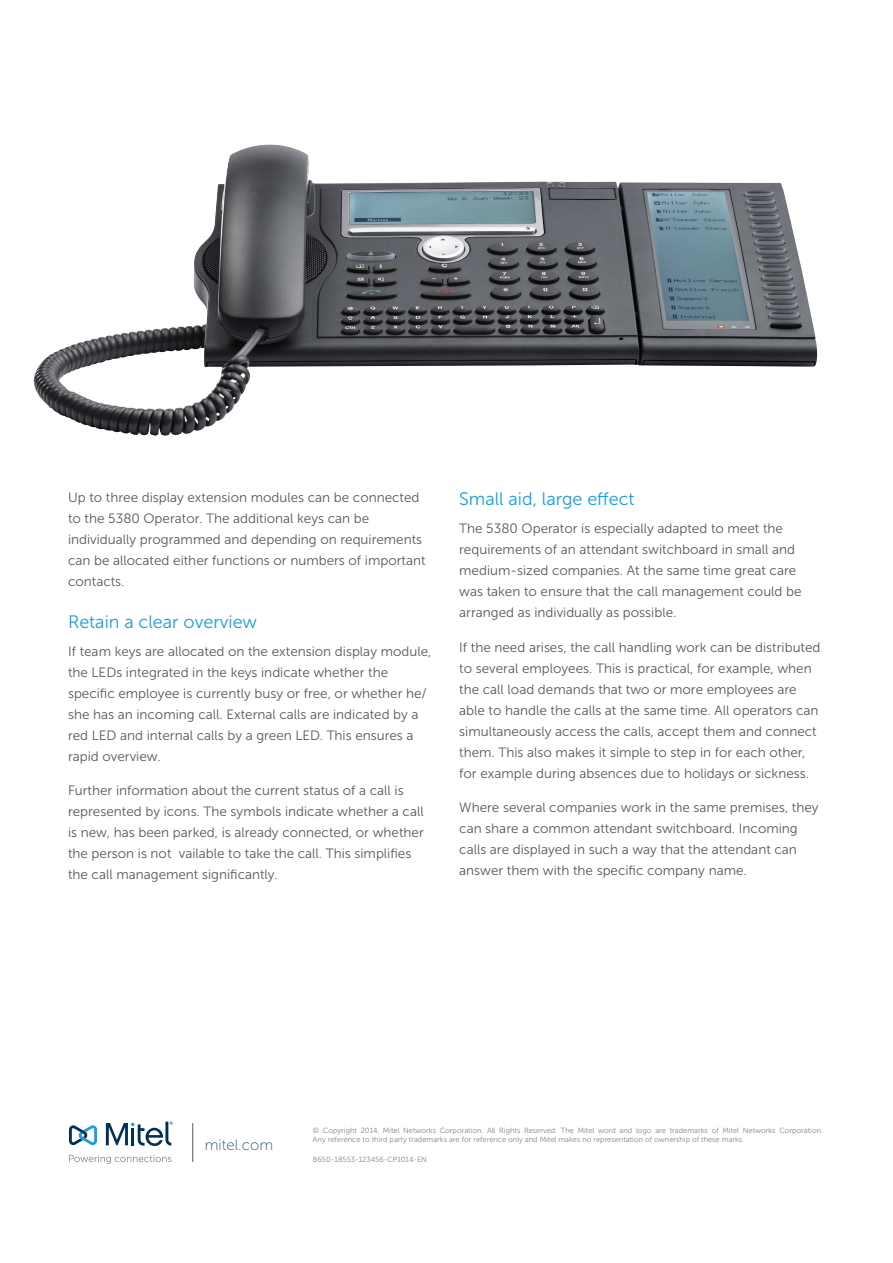
<style>
.page{position:relative;width:893px;height:1263px;background:#fff}
.page>*{position:absolute;margin:0;border:0;box-sizing:border-box;transform-origin:0 0}
.Body_subhead_1{font:18px "Museo Sans 300";color:#199eda}
.body{font:15px "Museo Sans 100";color:#204e75}
.body_text{font:13.5px/21px "Museo Sans 300";color:#57585a}
.body-2{font:7.5px/9px "Museo Sans 300";color:#808285}
</style>
<div class="page">
<img style="left:33px;top:148px;width:785px;height:288px">
<svg style="left:69px;top:1155px;width:102px;height:9px"></svg>
<svg style="left:69px;top:1125px;width:28px;height:20px"></svg>
<svg style="left:106px;top:1121px;width:67px;height:25px"></svg>
<hr style="left:192px;top:1123px;width:1px;height:39px;background:#57585a">
<p class="body_text" style="left:68px;top:487px;width:359px">Up to three display extension modules can be connected to the 5380 Operator. The additional keys can be individually programmed and depending on requirements can be allocated either functions or numbers of important contacts.</p>
<p class="Body_subhead_1" style="left:68px;top:612px;width:191px">Retain a clear overview</p>
<p class="body_text" style="left:68px;top:640px;width:365px">If team keys are allocated on the extension display module, the LEDs integrated in the keys indicate whether the specific employee is currently busy or free, or whether he/ she has an incoming call. External calls are indicated by a red LED and internal calls by a green LED. This ensures a rapid overview.</p>
<p class="body_text" style="left:68px;top:780px;width:357px">Further information about the current status of a call is represented by icons. The symbols indicate whether a call is new, has been parked, is already connected, or whether the person is not vailable to take the call. This simplifies the call management significantly.</p>
<p class="Body_subhead_1" style="left:459px;top:489px;width:177px">Small aid, large effect</p>
<p class="body_text" style="left:459px;top:518px;width:344px">The 5380 Operator is especially adapted to meet the requirements of an attendant switchboard in small and medium-sized companies. At the same time great care was taken to ensure that the call management could be arranged as individually as possible.</p>
<p class="body_text" style="left:459px;top:637px;width:363px">If the need arises, the call handling work can be distributed to several employees. This is practical, for example, when the call load demands that two or more employees are able to handle the calls at the same time. All operators can simultaneously access the calls, accept them and connect them. This also makes it simple to step in for each other, for example during absences due to holidays or sickness.</p>
<p class="body_text" style="left:459px;top:797px;width:361px">Where several companies work in the same premises, they can share a common attendant switchboard. Incoming calls are displayed in such a way that the attendant can answer them with the specific company name.</p>
<p class="body" style="left:205px;top:1136px;width:70px">mitel.com</p>
<p class="body-2" style="left:313px;top:1126px;width:511px">© Copyright 2014, Mitel Networks Corporation. All Rights Reserved. The Mitel word and logo are trademarks of Mitel Networks Corporation.<br>Any reference to third party trademarks are for reference only and Mitel makes no representation of ownership of these marks.</p>
<p class="body-2" style="left:313px;top:1155px;width:115px">8650-18553-123456-CP1014-EN</p>
</div>
